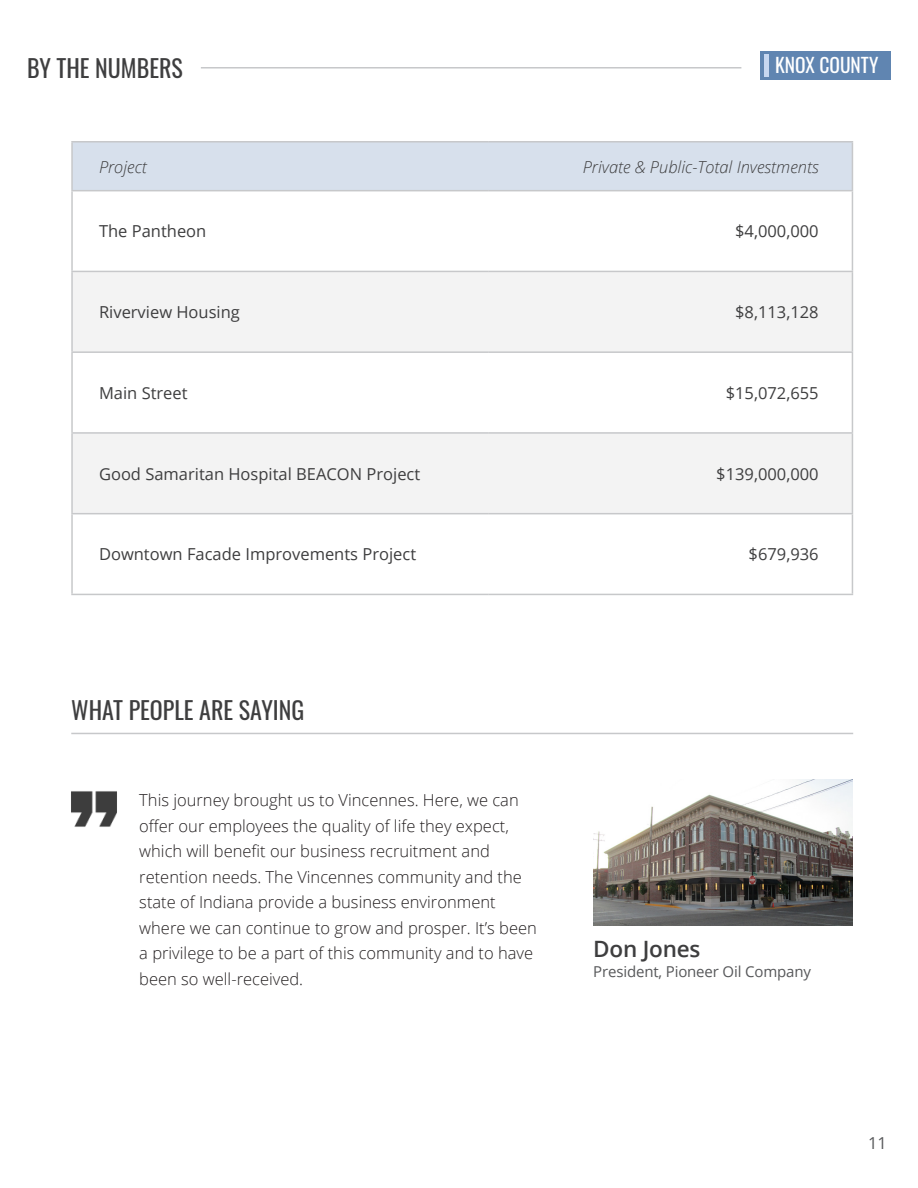
<style>
.page{position:relative;width:918px;height:1188px;background:#fff}
.page>*{position:absolute;margin:0;border:0;box-sizing:border-box;transform-origin:0 0}
.t1{font:24px "Oswald";color:#3e3e3f}
.t2{font:600 22.5px "Open Sans";letter-spacing:-.01em;color:#3e3e3f}
.t3{font:19.5px "Oswald";color:#fff}
.t4{font:300 16.5px/25.5px "Open Sans";color:#231f20}
.t5{font:16.5px "Open Sans";color:#3e3e3f}
.t6{font:italic 300 16.5px "Open Sans";color:#3e3e3f}
.t7{font:16.5px "Open Sans";color:#57585a}
.t8{font:15px "Open Sans";letter-spacing:-.01em;color:#57585a}
</style>
<div class="page">
<div style="left:760px;top:52px;width:131px;height:28px;background:#6085b1"></div>
<div style="left:764px;top:54px;width:5px;height:23px;background:#c7d7f0"></div>
<hr style="left:201px;top:67px;width:540px;height:2px;background:#c7c8ca">
<div style="left:73px;top:142px;width:779px;height:48px;background:#d7e0ec"></div>
<svg style="left:73px;top:272px;width:779px;height:241px;fill:#f3f3f3"></svg>
<hr style="left:71px;top:191px;width:2px;height:80px;background:#c7c8ca">
<hr style="left:71px;top:271px;width:417px;height:1px;background:#c7c8ca">
<hr style="left:71px;top:272px;width:2px;height:79px;background:#c7c8ca">
<hr style="left:488px;top:271px;width:365px;height:1px;background:#c7c8ca">
<hr style="left:71px;top:351px;width:417px;height:2px;background:#c7c8ca">
<hr style="left:71px;top:353px;width:2px;height:79px;background:#c7c8ca">
<hr style="left:488px;top:351px;width:365px;height:2px;background:#c7c8ca">
<hr style="left:71px;top:432px;width:417px;height:2px;background:#c7c8ca">
<hr style="left:71px;top:434px;width:2px;height:79px;background:#c7c8ca">
<hr style="left:488px;top:432px;width:365px;height:2px;background:#c7c8ca">
<hr style="left:71px;top:513px;width:417px;height:1px;background:#c7c8ca">
<hr style="left:71px;top:514px;width:2px;height:80px;background:#c7c8ca">
<hr style="left:488px;top:513px;width:365px;height:1px;background:#c7c8ca">
<hr style="left:71px;top:594px;width:417px;height:1px;background:#c7c8ca">
<hr style="left:488px;top:594px;width:365px;height:1px;background:#c7c8ca">
<hr style="left:852px;top:191px;width:1px;height:80px;background:#c7c8ca">
<hr style="left:852px;top:272px;width:1px;height:79px;background:#c7c8ca">
<hr style="left:852px;top:353px;width:1px;height:79px;background:#c7c8ca">
<hr style="left:852px;top:434px;width:1px;height:79px;background:#c7c8ca">
<hr style="left:852px;top:514px;width:1px;height:80px;background:#c7c8ca">
<hr style="left:487px;top:142px;width:2px;height:48px;background:#d7e0ec">
<hr style="left:71px;top:141px;width:417px;height:1px;background:#c7c8ca">
<hr style="left:71px;top:142px;width:2px;height:48px;background:#c7c8ca">
<hr style="left:488px;top:141px;width:365px;height:1px;background:#c7c8ca">
<hr style="left:852px;top:142px;width:1px;height:48px;background:#c7c8ca">
<hr style="left:71px;top:190px;width:417px;height:1px;background:#c7c8ca">
<hr style="left:488px;top:190px;width:365px;height:1px;background:#c7c8ca">
<hr style="left:71px;top:733px;width:782px;height:1px;background:#c7c8ca">
<img style="left:71px;top:791px;width:46px;height:36px">
<img style="left:593px;top:780px;width:259px;height:146px">
<p class="t1" style="left:27px;top:47px;width:157px">BY THE NUMBERS</p>
<p class="t3" style="left:775px;top:48px;width:105px">KNOX COUNTY</p>
<p class="t6" style="left:99px;top:155px;width:49px">Project</p>
<p class="t6" style="left:583px;top:155px;width:237px">Private &amp; Public-Total Investments</p>
<p class="t5" style="left:99px;top:220px;width:109px">The Pantheon</p>
<p class="t5" style="left:735px;top:220px;width:85px">$4,000,000</p>
<p class="t5" style="left:99px;top:301px;width:142px">Riverview Housing</p>
<p class="t5" style="left:735px;top:301px;width:85px">$8,113,128</p>
<p class="t5" style="left:99px;top:382px;width:90px">Main Street</p>
<p class="t5" style="left:726px;top:382px;width:95px">$15,072,655</p>
<p class="t5" style="left:99px;top:462px;width:323px">Good Samaritan Hospital BEACON Project</p>
<p class="t5" style="left:716px;top:462px;width:104px">$139,000,000</p>
<p class="t5" style="left:99px;top:543px;width:319px">Downtown Facade Improvements Project</p>
<p class="t5" style="left:749px;top:543px;width:72px">$679,936</p>
<p class="t1" style="left:71px;top:689px;width:235px">WHAT PEOPLE ARE SAYING</p>
<p class="t4" style="left:139px;top:787px;width:399px">This journey brought us to Vincennes. Here, we can offer our employees the quality of life they expect, which will benefit our business recruitment and retention needs. The Vincennes community and the state of Indiana provide a business environment where we can continue to grow and prosper. It’s been a privilege to be a part of this community and to have been so well-received.</p>
<p class="t2" style="left:593px;top:933px;width:109px">Don Jones</p>
<p class="t8" style="left:593px;top:961px;width:219px">President, Pioneer Oil Company</p>
<p class="t7" style="left:868px;top:1132px;width:20px">11</p>
</div>
